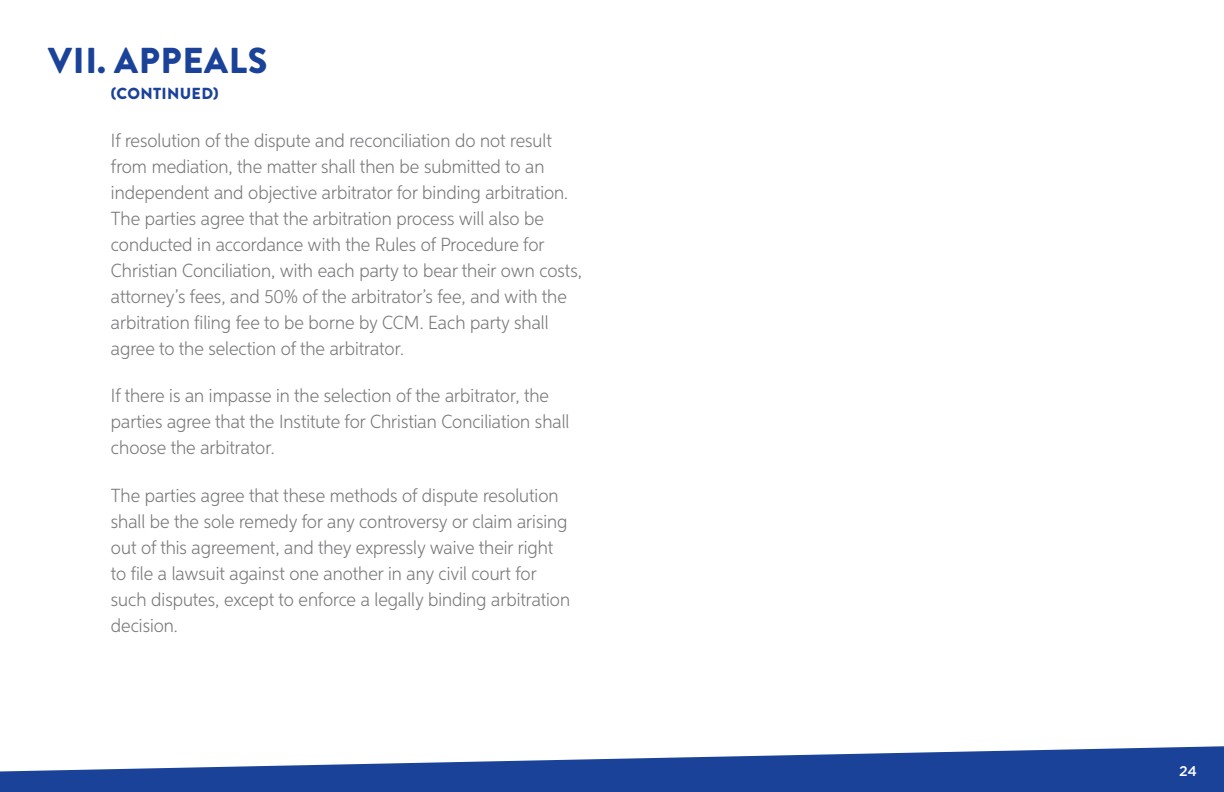
<style>
.page{position:relative;width:1224px;height:792px;background:#fff}
.page>*{position:absolute;margin:0;border:0;box-sizing:border-box;transform-origin:0 0}
.Text{font:900 36px "Brandon Grotesque";letter-spacing:.02em;color:#1b4299}
.Text-2{font:300 19px/26px "Aspira Nar";color:#76787b}
.Text-3{font:900 16px "Brandon Grotesque";letter-spacing:.02em;color:#1b4299}
.t1{font:500 14px "Gotham";color:#fff}
</style>
<div class="page">
<svg style="left:0;top:746px;width:1224px;height:46px;fill:#1b4299"></svg>
<p class="Text" style="left:48px;top:35px;width:221px">VII. APPEALS</p>
<p class="Text-3" style="left:111px;top:82px;width:109px">(CONTINUED)</p>
<p class="Text-2" style="left:111px;top:127px;width:473px">If resolution of the dispute and reconciliation do not result from mediation, the matter shall then be submitted to an independent and objective arbitrator for binding arbitration.<br>The parties agree that the arbitration process will also be conducted in accordance with the Rules of Procedure for Christian Conciliation, with each party to bear their own costs, attorney’s fees, and 50% of the arbitrator’s fee, and with the arbitration filing fee to be borne by CCM. Each party shall agree to the selection of the arbitrator.</p>
<p class="Text-2" style="left:111px;top:382px;width:460px">If there is an impasse in the selection of the arbitrator, the parties agree that the Institute for Christian Conciliation shall choose the arbitrator.</p>
<p class="Text-2" style="left:111px;top:482px;width:461px">The parties agree that these methods of dispute resolution shall be the sole remedy for any controversy or claim arising out of this agreement, and they expressly waive their right to file a lawsuit against one another in any civil court for such disputes, except to enforce a legally binding arbitration decision.</p>
<p class="t1" style="left:1179px;top:762px;width:19px">24</p>
</div>
